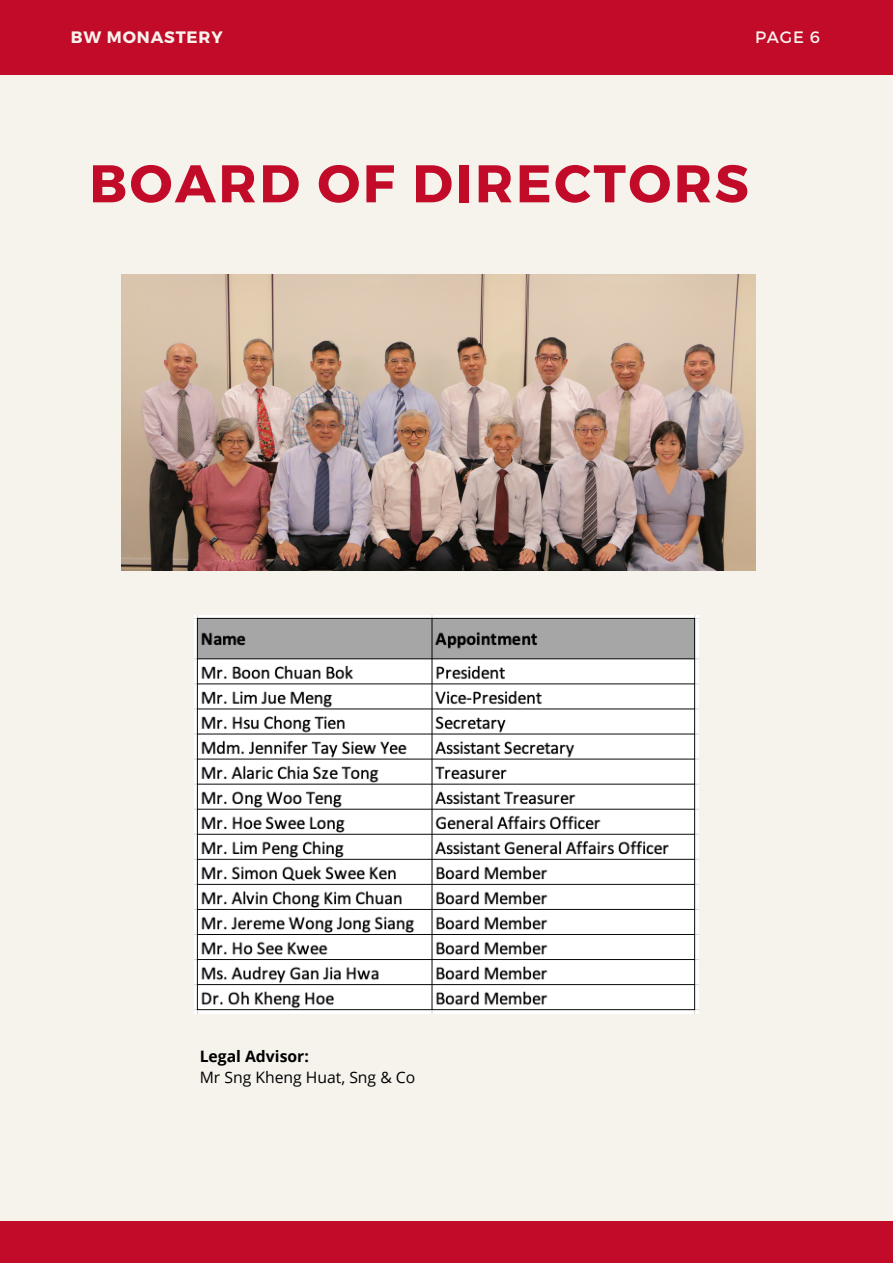
<style>
.page{position:relative;width:893px;height:1264px;background:#fff}
.page>*{position:absolute;margin:0;border:0;box-sizing:border-box;transform-origin:0 0}
.t1{font:700 52.95px "Montserrat";letter-spacing:.05em;color:#c20a29}
.t2{font:700 16.5px "Montserrat";letter-spacing:.05em;color:#f6f3ed}
.t3{font:16.5px "Montserrat";color:#f6f3ed}
.t4{font:15.75px "Open Sans";color:#000}
.t5{font:700 15.75px "Open Sans";color:#000}
</style>
<div class="page">
<div style="left:0;top:0;width:892px;height:1262px;background:#f6f3ed"></div>
<div style="left:0;top:0;width:892px;height:74px;background:#c20a29"></div>
<div style="left:0;top:1221px;width:892px;height:41px;background:#c20a29"></div>
<img style="left:194px;top:615px;width:504px;height:398px">
<img style="left:121px;top:274px;width:634px;height:296px">
<p class="t2" style="left:71px;top:27px;width:153px">BW MONASTERY</p>
<p class="t3" style="left:755px;top:27px;width:67px">PAGE 6</p>
<h1 class="t1" style="left:89px;top:149px;width:661px">BOARD OF DIRECTORS</h1>
<p class="t5" style="left:200px;top:1044px;width:111px">Legal Advisor:</p>
<p class="t4" style="left:200px;top:1066px;width:217px">Mr Sng Kheng Huat, Sng &amp; Co</p>
</div>
